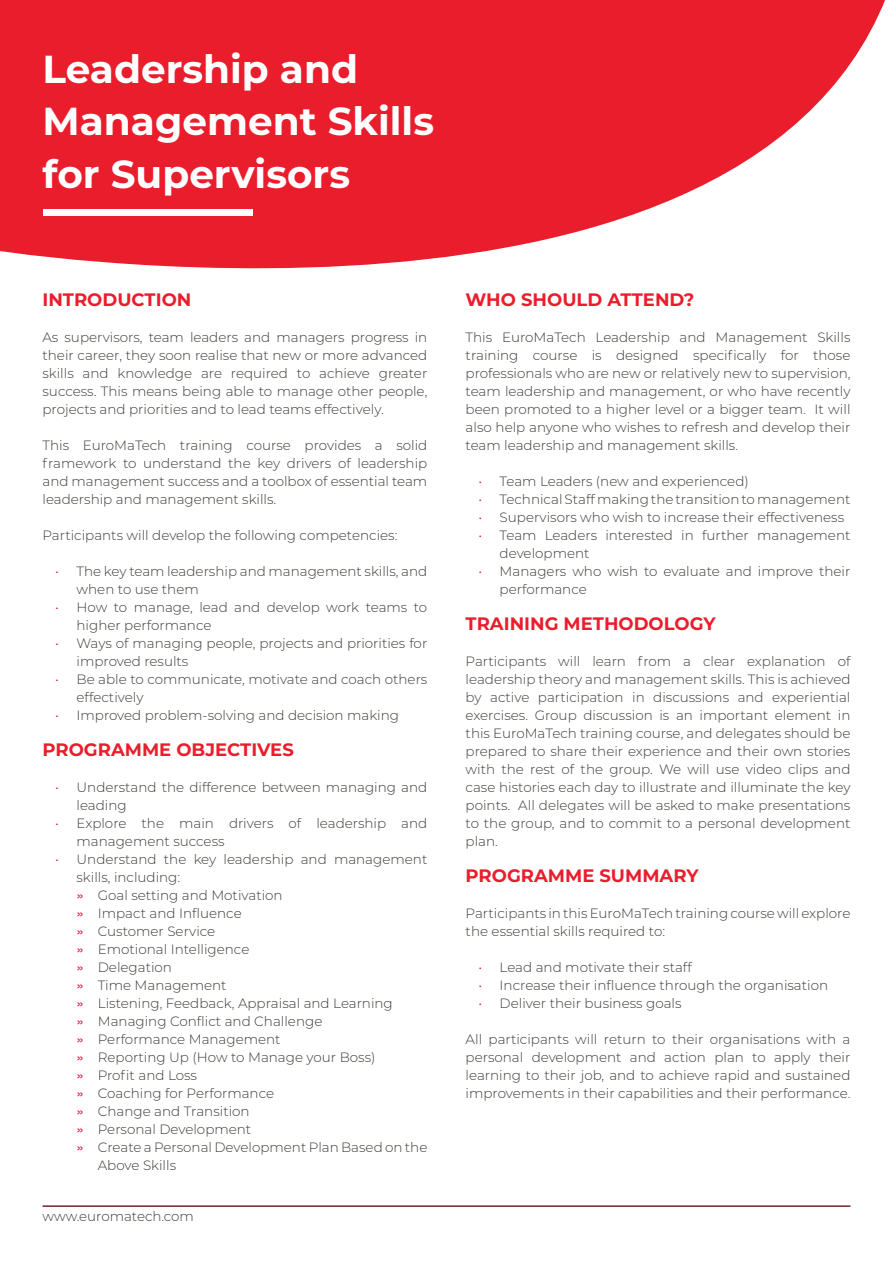
<style>
.page{position:relative;width:893px;height:1263px;background:#fff}
.page>*{position:absolute;margin:0;border:0;box-sizing:border-box;transform-origin:0 0}
.t1{font:700 39px/52.5px "Montserrat";color:#fff}
.t2{font:700 18px "Montserrat";color:#ea1d2c}
.t3{font:300 13.5px/18px "Montserrat";color:#3e3a35}
.s1{color:#ea1d2c}
.s2{font-family:"Helvetica";font-weight:400;color:#ea1d2c}
</style>
<div class="page">
<svg style="left:0;top:0;width:782px;height:269px;background:#ec3441"></svg>
<svg style="left:782px;top:0;width:103px;height:136px"></svg>
<div style="left:43px;top:209px;width:210px;height:7px;background:#fff"></div>
<hr style="left:43px;top:1205px;width:807px;height:2px;background:#79222e">
<h1 class="t1" style="left:43px;top:40px;width:393px">Leadership and<br>Management Skills for Supervisors</h1>
<h2 class="t2" style="left:43px;top:287px;width:150px">INTRODUCTION</h2>
<p class="t3" style="left:43px;top:328px;width:386px;text-align:justify">As supervisors, team leaders and managers progress in their career, they soon realise that new or more advanced skills and knowledge are required to achieve greater success. This means being able to manage other people, projects and priorities and to lead teams effectively.</p>
<p class="t3" style="left:43px;top:436px;width:386px;text-align:justify">This EuroMaTech training course provides a solid framework to understand the key drivers of leadership and management success and a toolbox of essential team leadership and management skills.</p>
<p class="t3" style="left:43px;top:526px;width:356px">Participants will develop the following competencies:</p>
<p class="t3" style="left:77px;top:562px;width:352px;text-indent:-21px"><span class="s1">•</span> The key team leadership and management skills, and when to use them</p>
<p class="t3" style="left:77px;top:598px;width:352px;text-indent:-21px"><span class="s1">•</span> How to manage, lead and develop work teams to higher performance</p>
<p class="t3" style="left:77px;top:634px;width:352px;text-indent:-21px"><span class="s1">•</span> Ways of managing people, projects and priorities for improved results</p>
<p class="t3" style="left:77px;top:670px;width:352px;text-indent:-21px"><span class="s1">•</span> Be able to communicate, motivate and coach others effectively</p>
<p class="t3" style="left:55px;top:706px;width:345px"><span class="s1">•</span> Improved problem-solving and decision making</p>
<h2 class="t2" style="left:43px;top:737px;width:253px">PROGRAMME OBJECTIVES</h2>
<p class="t3" style="left:77px;top:778px;width:352px;text-indent:-21px"><span class="s1">•</span> Understand the difference between managing and leading</p>
<p class="t3" style="left:77px;top:814px;width:352px;text-indent:-21px"><span class="s1">•</span> Explore the main drivers of leadership and management success</p>
<p class="t3" style="left:55px;top:850px;width:374px"><span class="s1">•</span> Understand the key leadership and management</p>
<p class="t3" style="left:77px;top:868px;width:105px">skills, including:</p>
<p class="t3" style="left:77px;top:886px;width:208px"><span class="s2">»</span> Goal setting and Motivation</p>
<p class="t3" style="left:77px;top:904px;width:167px"><span class="s2">»</span> Impact and Influence</p>
<p class="t3" style="left:77px;top:922px;width:140px"><span class="s2">»</span> Customer Service</p>
<p class="t3" style="left:77px;top:940px;width:174px"><span class="s2">»</span> Emotional Intelligence</p>
<p class="t3" style="left:77px;top:958px;width:97px"><span class="s2">»</span> Delegation</p>
<p class="t3" style="left:77px;top:976px;width:152px"><span class="s2">»</span> Time Management</p>
<p class="t3" style="left:77px;top:994px;width:318px"><span class="s2">»</span> Listening, Feedback, Appraisal and Learning</p>
<p class="t3" style="left:77px;top:1012px;width:247px"><span class="s2">»</span> Managing Conflict and Challenge</p>
<p class="t3" style="left:77px;top:1030px;width:206px"><span class="s2">»</span> Performance Management</p>
<p class="t3" style="left:77px;top:1048px;width:300px"><span class="s2">»</span> Reporting Up (How to Manage your Boss)</p>
<p class="t3" style="left:77px;top:1066px;width:122px"><span class="s2">»</span> Profit and Loss</p>
<p class="t3" style="left:77px;top:1084px;width:199px"><span class="s2">»</span> Coaching for Performance</p>
<p class="t3" style="left:77px;top:1102px;width:175px"><span class="s2">»</span> Change and Transition</p>
<p class="t3" style="left:77px;top:1120px;width:176px"><span class="s2">»</span> Personal Development</p>
<p class="t3" style="left:77px;top:1138px;width:352px"><span class="s2">»</span> Create a Personal Development Plan Based on the</p>
<p class="t3" style="left:98px;top:1156px;width:80px">Above Skills</p>
<p class="t3" style="left:43px;top:1207px;width:153px">www.euromatech.com</p>
<h2 class="t2" style="left:466px;top:287px;width:230px">WHO SHOULD ATTEND?</h2>
<p class="t3" style="left:466px;top:328px;width:386px;text-align:justify">This EuroMaTech Leadership and Management Skills training course is designed specifically for those professionals who are new or relatively new to supervision, team leadership and management, or who have recently been promoted to a higher level or a bigger team. It will also help anyone who wishes to refresh and develop their team leadership and management skills.</p>
<p class="t3" style="left:478px;top:472px;width:272px"><span class="s1">•</span> Team Leaders (new and experienced)</p>
<p class="t3" style="left:478px;top:490px;width:374px"><span class="s1">•</span> Technical Staff making the transition to management</p>
<p class="t3" style="left:478px;top:508px;width:367px"><span class="s1">•</span> Supervisors who wish to increase their effectiveness</p>
<p class="t3" style="left:500px;top:526px;width:352px;text-indent:-21px"><span class="s1">•</span> Team Leaders interested in further management development</p>
<p class="t3" style="left:500px;top:562px;width:352px;text-indent:-21px"><span class="s1">•</span> Managers who wish to evaluate and improve their performance</p>
<h2 class="t2" style="left:466px;top:611px;width:252px">TRAINING METHODOLOGY</h2>
<p class="t3" style="left:466px;top:652px;width:386px;text-align:justify">Participants will learn from a clear explanation of leadership theory and management skills. This is achieved by active participation in discussions and experiential exercises. Group discussion is an important element in this EuroMaTech training course, and delegates should be prepared to share their experience and their own stories with the rest of the group. We will use video clips and case histories each day to illustrate and illuminate the key points. All delegates will be asked to make presentations to the group, and to commit to a personal development plan.</p>
<h2 class="t2" style="left:466px;top:863px;width:234px">PROGRAMME SUMMARY</h2>
<p class="t3" style="left:466px;top:904px;width:386px">Participants in this EuroMaTech training course will explore the essential skills required to:</p>
<p class="t3" style="left:478px;top:958px;width:215px"><span class="s1">•</span> Lead and motivate their staff</p>
<p class="t3" style="left:478px;top:976px;width:351px"><span class="s1">•</span> Increase their influence through the organisation</p>
<p class="t3" style="left:478px;top:994px;width:205px"><span class="s1">•</span> Deliver their business goals</p>
<p class="t3" style="left:466px;top:1030px;width:386px;text-align:justify">All participants will return to their organisations with a personal development and action plan to apply their learning to their job, and to achieve rapid and sustained improvements in their capabilities and their performance.</p>
</div>
